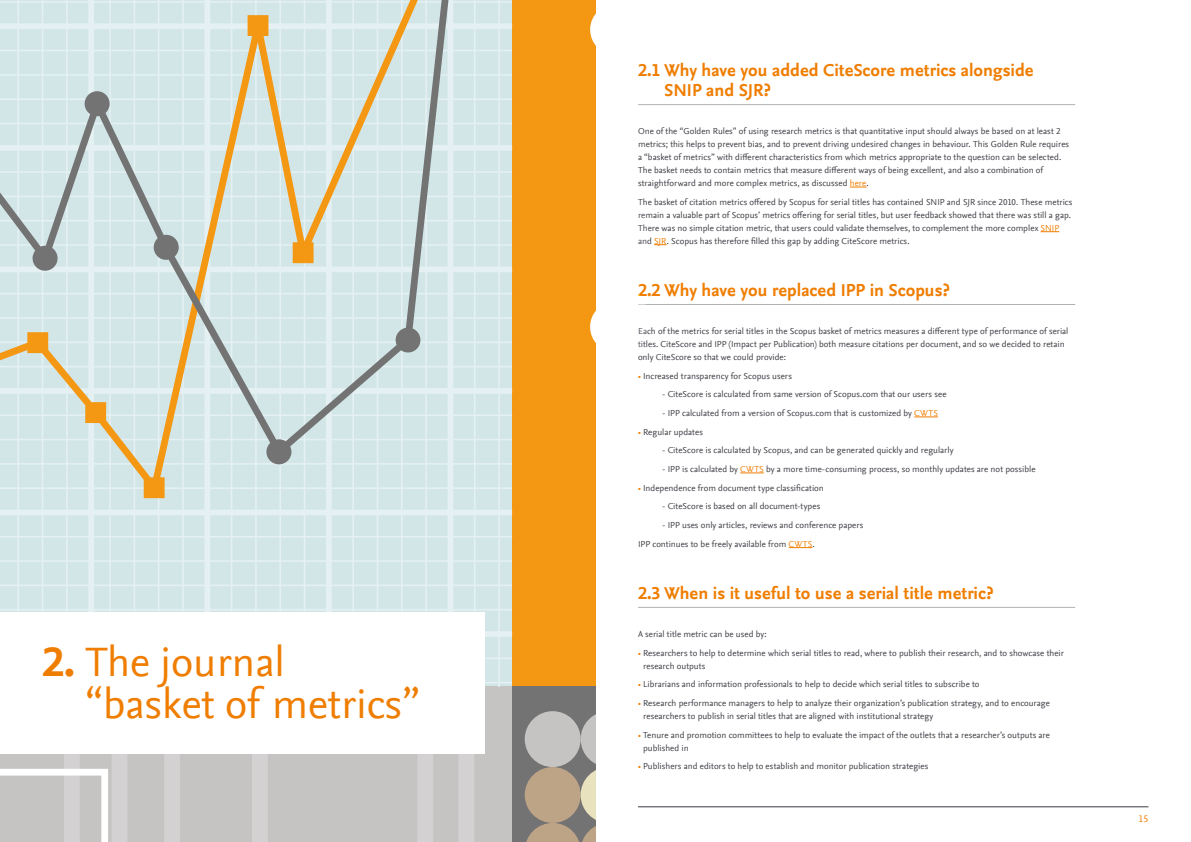
<style>
.page{position:relative;width:1191px;height:842px;background:#fff}
.page>*{position:absolute;margin:0;border:0;box-sizing:border-box;transform-origin:0 0}
.t1{font:43px/42px "Nexus Sans Offc Pro";color:#ef7d00}
.t2{font:700 18px/20px "Nexus Sans Offc Pro";color:#ef7d00}
.t3{font:10px "Nexus Sans Offc Pro";color:#ef7d00}
.t4{font:9px/13px "Nexus Sans Offc Pro";letter-spacing:.005em;color:#3b3c43}
.s1{font-weight:700}
.s2{color:#ef7d00}
</style>
<div class="page">
<hr style="left:638px;top:806px;width:510px;height:1px;background:#3b3c43">
<hr style="left:638px;top:104px;width:437px;height:1px;background:#b1b2b4">
<svg style="left:850px;top:187px;width:16px;height:1px"></svg>
<svg style="left:1040px;top:231px;width:19px;height:1px"></svg>
<hr style="left:638px;top:304px;width:437px;height:1px;background:#b1b2b4">
<svg style="left:914px;top:417px;width:24px;height:1px"></svg>
<svg style="left:740px;top:473px;width:24px;height:1px"></svg>
<svg style="left:788px;top:547px;width:24px;height:1px"></svg>
<hr style="left:638px;top:607px;width:437px;height:1px;background:#b1b2b4">
<div style="left:512px;top:0;width:83px;height:687px;background:#f49712"></div>
<div style="left:0;top:687px;width:512px;height:155px;background:#c6c4c3"></div>
<div style="left:512px;top:687px;width:83px;height:155px;background:#747373"></div>
<svg style="left:130px;top:753px;width:344px;height:89px"></svg>
<svg style="left:525px;top:711px;width:70px;height:131px"></svg>
<svg style="left:0;top:753px;width:130px;height:89px"></svg>
<svg style="left:468px;top:0;width:198px;height:630px"></svg>
<svg style="left:0;top:0;width:468px;height:612px;background:#d2e1de"></svg>
<div style="left:0;top:612px;width:485px;height:141px;background:#fff"></div>
<h1 class="t1" style="left:86px;top:639px;width:336px;text-indent:-43px"><span class="s1">2.</span> The journal “basket of metrics”</h1>
<h2 class="t2" style="left:664px;top:59px;width:371px;text-indent:-26px">2.1 Why have you added CiteScore metrics alongside<br>SNIP and SJR?</h2>
<p class="t4" style="left:638px;top:124px;width:433px">One of the “Golden Rules” of using research metrics is that quantitative input should always be based on at least 2 metrics; this helps to prevent bias, and to prevent driving undesired changes in behaviour. This Golden Rule requires a “basket of metrics” with different characteristics from which metrics appropriate to the question can be selected.<br>The basket needs to contain metrics that measure different ways of being excellent, and also a combination of straightforward and more complex metrics, as discussed <span class="s2">here</span>.</p>
<p class="t4" style="left:638px;top:195px;width:436px">The basket of citation metrics offered by Scopus for serial titles has contained SNIP and SJR since 2010. These metrics remain a valuable part of Scopus’ metrics offering for serial titles, but user feedback showed that there was still a gap.<br>There was no simple citation metric, that users could validate themselves, to complement the more complex <span class="s2">SNIP </span>and <span class="s2">SJR</span>. Scopus has therefore filled this gap by adding CiteScore metrics.</p>
<h2 class="t2" style="left:638px;top:279px;width:313px">2.2 Why have you replaced IPP in Scopus?</h2>
<p class="t4" style="left:638px;top:324px;width:432px">Each of the metrics for serial titles in the Scopus basket of metrics measures a different type of performance of serial titles. CiteScore and IPP (Impact per Publication) both measure citations per document, and so we decided to retain only CiteScore so that we could provide:</p>
<p class="t4" style="left:638px;top:369px;width:155px"><span class="s2">•</span> Increased transparency for Scopus users</p>
<p class="t4" style="left:662px;top:387px;width:286px">- CiteScore is calculated from same version of Scopus.com that our users see</p>
<p class="t4" style="left:662px;top:406px;width:277px">- IPP calculated from a version of Scopus.com that is customized by <span class="s2">CWTS</span></p>
<p class="t4" style="left:638px;top:425px;width:66px"><span class="s2">•</span> Regular updates</p>
<p class="t4" style="left:662px;top:443px;width:293px">- CiteScore is calculated by Scopus, and can be generated quickly and regularly</p>
<p class="t4" style="left:662px;top:462px;width:375px">- IPP is calculated by <span class="s2">CWTS</span> by a more time-consuming process, so monthly updates are not possible</p>
<p class="t4" style="left:638px;top:481px;width:187px"><span class="s2">•</span> Independence from document type classification</p>
<p class="t4" style="left:662px;top:499px;width:160px">- CiteScore is based on all document-types</p>
<p class="t4" style="left:638px;top:515px;width:227px;line-height:18.7px;text-indent:24px">- IPP uses only articles, reviews and conference papers<br>IPP continues to be freely available from <span class="s2">CWTS</span>.</p>
<h2 class="t2" style="left:638px;top:582px;width:357px">2.3 When is it useful to use a serial title metric?</h2>
<p class="t4" style="left:638px;top:627px;width:130px">A serial title metric can be used by:</p>
<p class="t4" style="left:643px;top:646px;width:422px;text-indent:-5px"><span class="s2">•</span> Researchers to help to determine which serial titles to read, where to publish their research, and to showcase their research outputs</p>
<p class="t4" style="left:638px;top:677px;width:343px"><span class="s2">•</span> Librarians and information professionals to help to decide which serial titles to subscribe to</p>
<p class="t4" style="left:643px;top:696px;width:408px;text-indent:-5px"><span class="s2">•</span> Research performance managers to help to analyze their organization’s publication strategy, and to encourage researchers to publish in serial titles that are aligned with institutional strategy</p>
<p class="t4" style="left:643px;top:728px;width:408px;text-indent:-5px"><span class="s2">•</span> Tenure and promotion committees to help to evaluate the impact of the outlets that a researcher’s outputs are published in</p>
<p class="t4" style="left:638px;top:759px;width:292px"><span class="s2">•</span> Publishers and editors to help to establish and monitor publication strategies</p>
<p class="t3" style="left:1138px;top:811px;width:11px">15</p>
</div>
